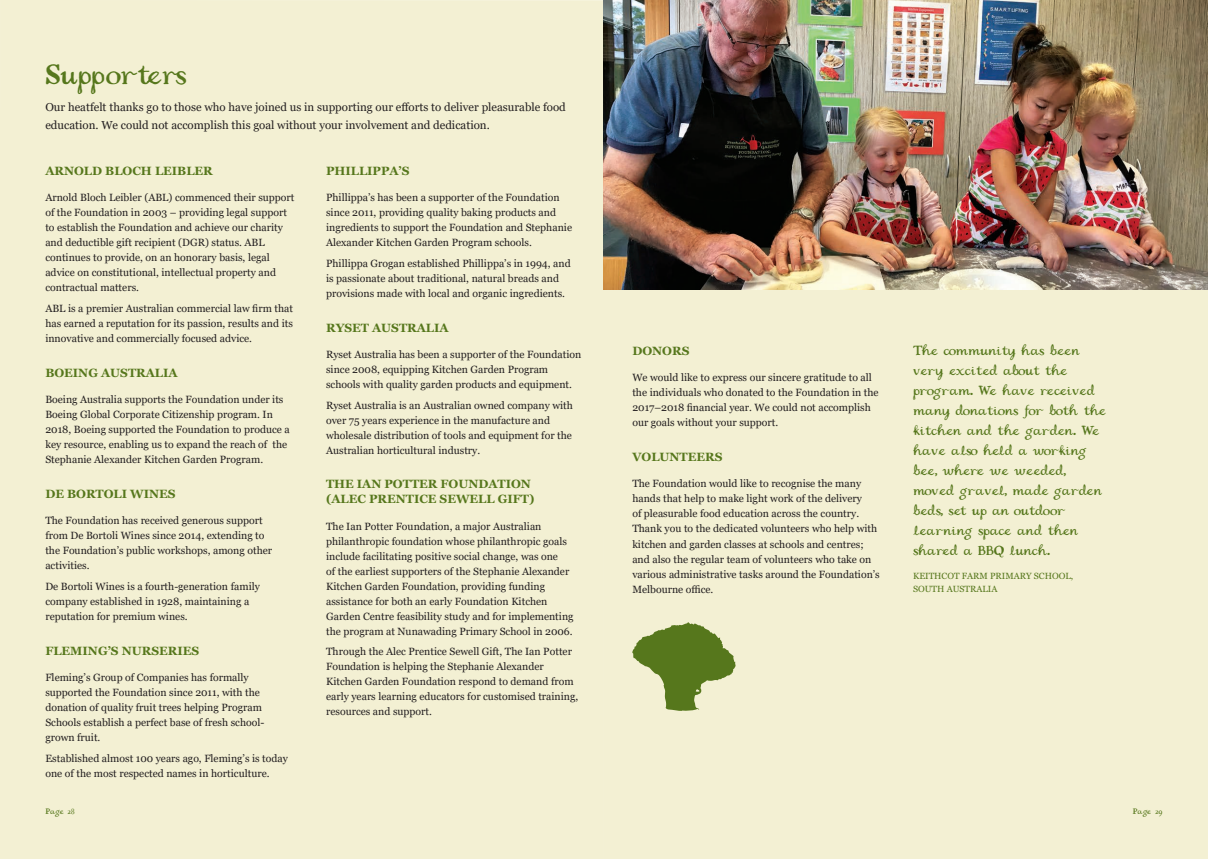
<style>
.page{position:relative;width:1208px;height:859px;background:#fff}
.page>*{position:absolute;margin:0;border:0;box-sizing:border-box;transform-origin:0 0}
.t1{font:25px "Gardener Alternate";letter-spacing:-.035em;color:#56771c}
.t2{font:12px/20px "Gardener Alternate";letter-spacing:-.035em;color:#56771c}
.t3{font:700 12px/15px "Georgia";color:#56771c}
.t4{font:11.5px/18px "Georgia";color:#231f20}
.t5{font:10.5px/15px "Georgia";color:#231f20}
.t6{font:9px/13px "Georgia";color:#56771c}
.t7{font:7px "Gardener Alternate";letter-spacing:-.005em;color:#56771c}
</style>
<div class="page">
<div style="left:604px;top:289px;width:604px;height:570px;background:#f3f0d3"></div>
<div style="left:0;top:0;width:604px;height:859px;background:#f3f0d3"></div>
<svg style="left:632px;top:622px;width:103px;height:89px;background:#97a968"></svg>
<img style="left:604px;top:0;width:604px;height:289px">
<h1 class="t1" style="left:45px;top:58px;width:143px">Supporters</h1>
<p class="t4" style="left:45px;top:99px;width:522px">Our heatfelt thanks go to those who have joined us in supporting our efforts to deliver pleasurable food education. We could not accomplish this goal without your involvement and dedication.</p>
<p class="t3" style="left:45px;top:163px;width:169px">ARNOLD BLOCH LEIBLER</p>
<p class="t5" style="left:45px;top:190px;width:251px">Arnold Bloch Leibler (ABL) commenced their support of the Foundation in 2003 – providing legal support to establish the Foundation and achieve our charity and deductible gift recipient (DGR) status. ABL continues to provide, on an honorary basis, legal advice on constitutional, intellectual property and contractual matters.</p>
<p class="t5" style="left:45px;top:301px;width:249px;text-align:justify">ABL is a premier Australian commercial law firm that has earned a reputation for its passion, results and its innovative and commercially focused advice.</p>
<p class="t3" style="left:45px;top:365px;width:134px">BOEING AUSTRALIA</p>
<p class="t5" style="left:45px;top:392px;width:246px">Boeing Australia supports the Foundation under its Boeing Global Corporate Citizenship program. In 2018, Boeing supported the Foundation to produce a key resource, enabling us to expand the reach of the Stephanie Alexander Kitchen Garden Program.</p>
<p class="t3" style="left:45px;top:486px;width:132px">DE BORTOLI WINES</p>
<p class="t5" style="left:45px;top:513px;width:228px">The Foundation has received generous support from De Bortoli Wines since 2014, extending to the Foundation’s public workshops, among other activities.</p>
<p class="t5" style="left:45px;top:579px;width:216px">De Bortoli Wines is a fourth-generation family company established in 1928, maintaining a reputation for premium wines.</p>
<p class="t3" style="left:45px;top:643px;width:155px">FLEMING’S NURSERIES</p>
<p class="t5" style="left:45px;top:670px;width:220px">Fleming’s Group of Companies has formally supported the Foundation since 2011, with the donation of quality fruit trees helping Program Schools establish a perfect base of fresh school&shy;grown fruit.</p>
<p class="t5" style="left:45px;top:751px;width:244px">Established almost 100 years ago, Fleming’s is today one of the most respected names in horticulture.</p>
<p class="t3" style="left:326px;top:163px;width:85px">PHILLIPPA’S</p>
<p class="t5" style="left:326px;top:190px;width:247px">Phillippa’s has been a supporter of the Foundation since 2011, providing quality baking products and ingredients to support the Foundation and Stephanie Alexander Kitchen Garden Program schools.</p>
<p class="t5" style="left:326px;top:256px;width:246px">Phillippa Grogan established Phillippa’s in 1994, and is passionate about traditional, natural breads and provisions made with local and organic ingredients.</p>
<p class="t3" style="left:326px;top:320px;width:124px">RYSET AUSTRALIA</p>
<p class="t5" style="left:326px;top:347px;width:257px">Ryset Australia has been a supporter of the Foundation since 2008, equipping Kitchen Garden Program schools with quality garden products and equipment.</p>
<p class="t5" style="left:326px;top:398px;width:248px">Ryset Australia is an Australian owned company with over 75 years experience in the manufacture and wholesale distribution of tools and equipment for the Australian horticultural industry.</p>
<p class="t3" style="left:326px;top:477px;width:210px">THE IAN POTTER FOUNDATION (ALEC PRENTICE SEWELL GIFT)</p>
<p class="t5" style="left:326px;top:519px;width:249px">The Ian Potter Foundation, a major Australian philanthropic foundation whose philanthropic goals include facilitating positive social change, was one<br>of the earliest supporters of the Stephanie Alexander Kitchen Garden Foundation, providing funding assistance for both an early Foundation Kitchen Garden Centre feasibility study and for implementing the program at Nunawading Primary School in 2006.</p>
<p class="t5" style="left:326px;top:644px;width:254px">Through the Alec Prentice Sewell Gift, The Ian Potter Foundation is helping the Stephanie Alexander Kitchen Garden Foundation respond to demand from early years learning educators for customised training, resources and support.</p>
<p class="t3" style="left:632px;top:343px;width:59px">DONORS</p>
<p class="t5" style="left:632px;top:370px;width:248px">We would like to express our sincere gratitude to all the individuals who donated to the Foundation in the 2017–2018 financial year. We could not accomplish our goals without your support.</p>
<p class="t3" style="left:632px;top:449px;width:92px">VOLUNTEERS</p>
<p class="t5" style="left:632px;top:477px;width:249px">The Foundation would like to recognise the many hands that help to make light work of the delivery<br>of pleasurable food education across the country.<br>Thank you to the dedicated volunteers who help with kitchen and garden classes at schools and centres; and also the regular team of volunteers who take on various administrative tasks around the Foundation’s Melbourne office.</p>
<p class="t2" style="left:913px;top:341px;width:195px">The community has been very excited about the program. We have received many donations for both the kitchen and the garden. We have also held a working bee, where we weeded, moved gravel, made garden beds, set up an outdoor learning space and then shared a BBQ lunch.</p>
<p class="t6" style="left:913px;top:570px;width:162px">KEITHCOT FARM PRIMARY SCHOOL,<br>SOUTH AUSTRALIA</p>
<p class="t7" style="left:45px;top:807px;width:31px">Page 28</p>
<p class="t7" style="left:1132px;top:807px;width:31px">Page 29</p>
</div>
